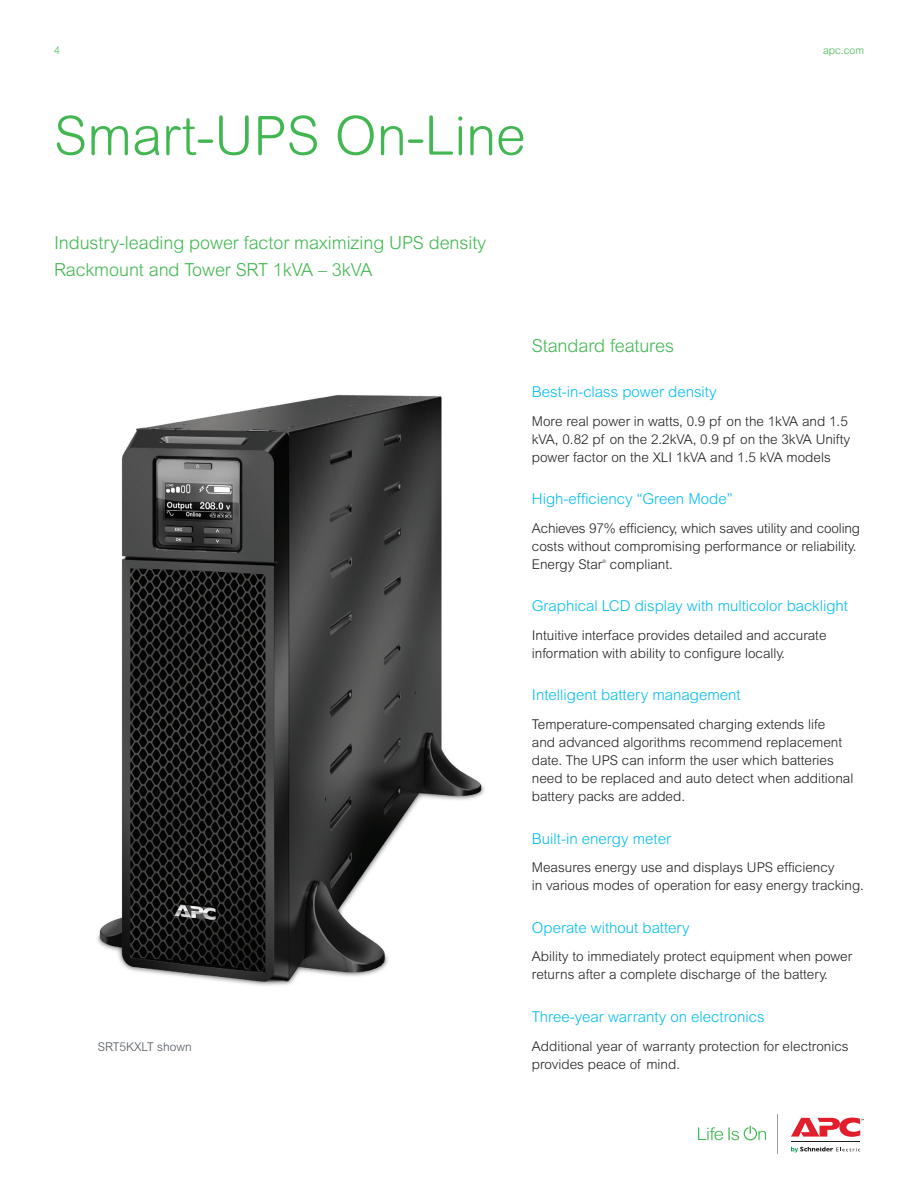
<style>
.page{position:relative;width:918px;height:1188px;background:#fff}
.page>*{position:absolute;margin:0;border:0;box-sizing:border-box;transform-origin:0 0}
.t1{font:300 54px "Arial Rounded MT Std";color:#42b751}
.t2{font:300 18px/27px "Arial MT Std";letter-spacing:-.005em;color:#42b751}
.t3{font:300 15px "Arial MT Std";color:#01bdf2}
.t4{font:300 13.5px/18px "Arial MT Std";color:#231f20}
.t5{font:300 12px "Arial MT Std";color:#4d545a}
.t6{font:300 10.5px "Arial MT Std";color:#42b751}
.t7{font:300 4.8px "Arial MT Std";color:#231f20}
</style>
<div class="page">
<svg style="left:698px;top:1126px;width:68px;height:14px"></svg>
<hr style="left:778px;top:1114px;width:1px;height:40px;background:#959ea4">
<svg style="left:791px;top:1147px;width:69px;height:5px"></svg>
<hr style="left:791px;top:1141px;width:69px;height:1px;background:#231f20">
<svg style="left:791px;top:1118px;width:73px;height:19px"></svg>
<img style="left:97px;top:394px;width:388px;height:592px">
<p class="t6" style="left:54px;top:44px;width:7px">4</p>
<p class="t6" style="left:823px;top:44px;width:43px">apc.com</p>
<h1 class="t1" style="left:54px;top:104px;width:473px">Smart‑UPS On‑Line</h1>
<h2 class="t2" style="left:54px;top:229px;width:434px">Industry‑leading power factor maximizing UPS density<br>Rackmount and Tower SRT 1kVA – 3kVA</h2>
<p class="t5" style="left:98px;top:1040px;width:95px">SRT5KXLT shown</p>
<h2 class="t2" style="left:532px;top:332px;width:144px">Standard features</h2>
<p class="t3" style="left:532px;top:383px;width:186px">Best‑in‑class power density</p>
<p class="t4" style="left:532px;top:412px;width:320px">More real power in watts, 0.9 pf on the 1kVA and 1.5 kVA, 0.82 pf on the 2.2kVA, 0.9 pf on the 3kVA Unifty power factor on the XLI 1kVA and 1.5 kVA models</p>
<p class="t3" style="left:532px;top:491px;width:202px">High‑efficiency “Green Mode”</p>
<p class="t4" style="left:532px;top:519px;width:330px">Achieves 97% efficiency, which saves utility and cooling costs without compromising performance or reliability.<br>Energy Star</p>
<p class="t7" style="left:602px;top:559px;width:5px">®</p>
<p class="t4" style="left:610px;top:555px;width:65px">compliant.</p>
<p class="t3" style="left:532px;top:598px;width:318px">Graphical LCD display with multicolor backlight</p>
<p class="t4" style="left:532px;top:626px;width:296px">Intuitive interface provides detailed and accurate information with ability to configure locally.</p>
<p class="t3" style="left:532px;top:687px;width:210px">Intelligent battery management</p>
<p class="t4" style="left:532px;top:716px;width:323px">Temperature‑compensated charging extends life<br>and advanced algorithms recommend replacement date. The UPS can inform the user which batteries need to be replaced and auto detect when additional battery packs are added.</p>
<p class="t3" style="left:532px;top:830px;width:141px">Built‑in energy meter</p>
<p class="t4" style="left:532px;top:859px;width:334px">Measures energy use and displays UPS efficiency<br>in various modes of operation for easy energy tracking.</p>
<p class="t3" style="left:532px;top:919px;width:159px">Operate without battery</p>
<p class="t4" style="left:532px;top:948px;width:322px">Ability to immediately protect equipment when power returns after a complete discharge of the battery.</p>
<p class="t3" style="left:532px;top:1008px;width:234px">Three‑year warranty on electronics</p>
<p class="t4" style="left:532px;top:1037px;width:318px">Additional year of warranty protection for electronics provides peace of mind.</p>
</div>
